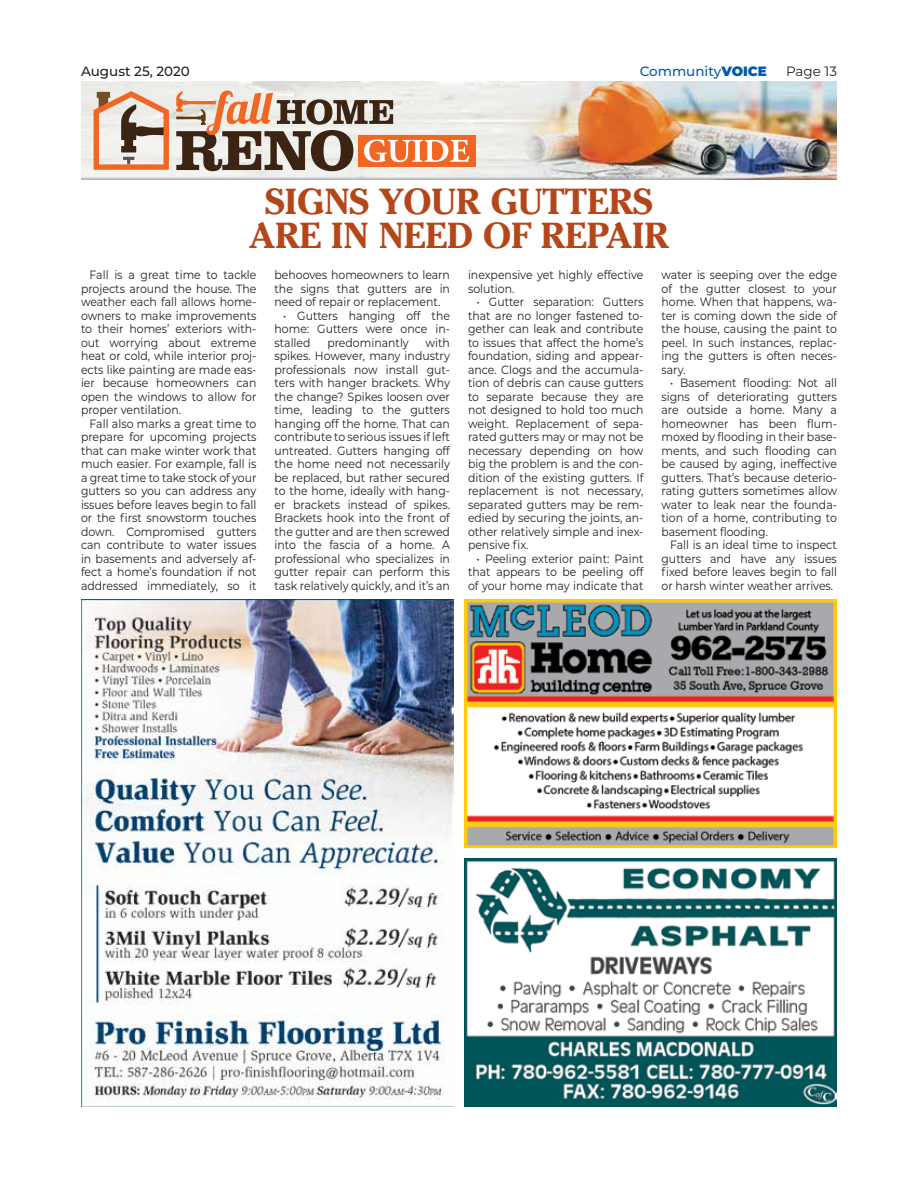
<style>
.page{position:relative;width:918px;height:1188px;background:#fff}
.page>*{position:absolute;margin:0;border:0;box-sizing:border-box;transform-origin:0 0}
.t1{font:700 36px/34.5px "Cheltenham Std";color:#b5461a;text-align:center}
.t2{font:500 13.5px "Montserrat";color:#005daa}
.t3{font:500 13.5px "Montserrat";color:#231f20}
.t4{font:13.5px "Montserrat";color:#231f20}
.t5{font:12px/13.5px "Montserrat";color:#231f20;text-align:justify;scale:.91 1}
.s1{font-weight:900}
</style>
<div class="page">
<img style="left:81px;top:81px;width:756px;height:99px">
<div style="left:358px;top:135px;width:117px;height:31px;background:#f26522"></div>
<svg style="left:94px;top:91px;width:75px;height:79px;background:#d3af9a"></svg>
<svg style="left:176px;top:90px;width:293px;height:81px;background:#c2a694"></svg>
<img style="left:81px;top:599px;width:373px;height:508px">
<img style="left:464px;top:859px;width:373px;height:248px">
<img style="left:464px;top:599px;width:373px;height:248px">
<p class="t3" style="left:81px;top:62px;width:110px">August 25, 2020</p>
<p class="t2" style="left:640px;top:62px;width:129px">Community<span class="s1">VOICE</span></p>
<p class="t4" style="left:786px;top:62px;width:52px">Page 13</p>
<h1 class="t1" style="left:249px;top:183px;width:421px">SIGNS YOUR GUTTERS<br>ARE IN NEED OF REPAIR</h1>
<p class="t5" style="left:81px;top:268px;width:194px;text-indent:9px">Fall is a great time to tackle projects around the house. The weather each fall allows home&shy;owners to make improvements to their homes’ exteriors with&shy;out worrying about extreme heat or cold, while interior proj&shy;ects like painting are made eas&shy;ier because homeowners can open the windows to allow for proper ventilation.</p>
<p class="t5" style="left:81px;top:416px;width:194px;text-indent:9px">Fall also marks a great time to prepare for upcoming projects that can make winter work that much easier. For example, fall is a great time to take stock of your gutters so you can address any issues before leaves begin to fall or the first snowstorm touches down. Compromised gutters can contribute to water issues in basements and adversely af&shy;fect a home’s foundation if not addressed immediately, so it</p>
<p class="t5" style="left:468px;top:268px;width:194px">inexpensive yet highly effective solution.</p>
<p class="t5" style="left:468px;top:295px;width:194px;text-indent:9px">• Gutter separation: Gutters that are no longer fastened to&shy;gether can leak and contribute to issues that affect the home’s foundation, siding and appear&shy;ance. Clogs and the accumula&shy;tion of debris can cause gutters to separate because they are not designed to hold too much weight. Replacement of sepa&shy;rated gutters may or may not be necessary depending on how big the problem is and the con&shy;dition of the existing gutters. If replacement is not necessary, separated gutters may be rem&shy;edied by securing the joints, an&shy;other relatively simple and inex&shy;pensive fix.</p>
<p class="t5" style="left:468px;top:551px;width:194px;text-indent:9px">• Peeling exterior paint: Paint that appears to be peeling off of your home may indicate that</p>
<p class="t5" style="left:275px;top:268px;width:194px">behooves homeowners to learn the signs that gutters are in need of repair or replacement.</p>
<p class="t5" style="left:274px;top:308px;width:194px;text-indent:9px">• Gutters hanging off the home: Gutters were once in&shy;stalled</p>
<p class="t5" style="left:662px;top:268px;width:194px">water is seeping over the edge of the gutter closest to your home. When that happens, wa&shy;ter is coming down the side of the house, causing the paint to peel. In such instances, replac&shy;ing the gutters is often neces&shy;sary.</p>
<p class="t5" style="left:662px;top:376px;width:194px;text-indent:9px">• Basement flooding: Not all signs of deteriorating gutters are outside a home. Many a homeowner has been flum&shy;moxed by flooding in their base&shy;ments, and such flooding can be caused by aging, ineffective gutters. That’s because deterio&shy;rating gutters sometimes allow water to leak near the founda&shy;tion of a home, contributing to basement flooding.</p>
<p class="t5" style="left:662px;top:538px;width:194px;text-indent:9px">Fall is an ideal time to inspect gutters and have any issues fixed before leaves begin to fall or harsh winter weather arrives.</p>
<p class="t5" style="left:274px;top:335px;width:194px;text-indent:151px">with spikes. However, many industry professionals now install gut&shy;ters with hanger brackets. Why the change? Spikes loosen over time, leading to the gutters hanging off the home. That can contribute to serious issues if left untreated. Gutters hanging off the home need not necessarily be replaced, but rather secured to the home, ideally with hang&shy;er brackets instead of spikes.<br>Brackets hook into the front of the gutter and are then screwed into the fascia of a home. A professional who specializes in gutter repair can perform this task relatively quickly, and it’s an</p>
<p class="t5" style="left:327px;top:335px;width:91px">predominantly</p>
</div>
